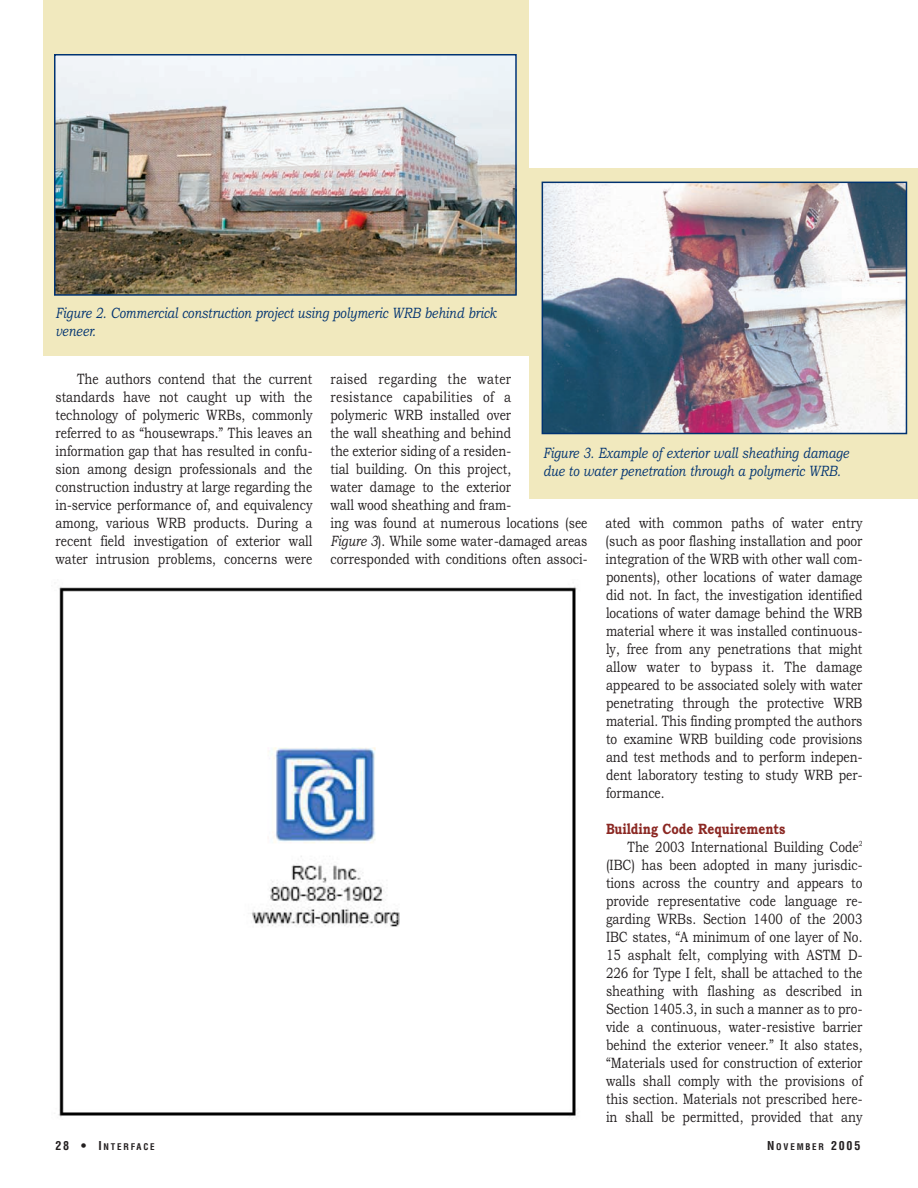
<style>
.page{position:relative;width:918px;height:1188px;background:#fff}
.page>*{position:absolute;margin:0;border:0;box-sizing:border-box;transform-origin:0 0}
.t1{font:15px/18px "Bookman Old Style";color:#231f20;text-align:justify;scale:.8 1}
.t2{font:italic 15px/18px "Bookman Old Style";color:#013371;scale:.8 1}
.t3{font:700 15px "Bookman Old Style";color:#8b2823;scale:.8 1}
.t4{font:700 condensed 9px "Helvetica";letter-spacing:.2em;color:#231f20}
.s1{font-style:italic}
.s2{font-size:12px}
</style>
<div class="page">
<div style="left:529px;top:168px;width:389px;height:331px;background:#f1e9be"></div>
<div style="left:43px;top:0;width:486px;height:356px;background:#f1e9be"></div>
<img style="left:57px;top:57px;width:457px;height:236px">
<div style="left:54px;top:54px;width:463px;height:242px;border:2px solid #013371"></div>
<img style="left:545px;top:185px;width:359px;height:246px">
<div style="left:542px;top:182px;width:365px;height:252px;border:2px solid #013371"></div>
<img style="left:58px;top:586px;width:519px;height:531px">
<p class="t2" style="left:56px;top:305px;width:553px">Figure 2. Commercial construction project using polymeric WRB behind brick veneer.</p>
<p class="t1" style="left:56px;top:372px;width:323px;text-indent:22px">The authors contend that the current standards have not caught up with the technology of polymeric WRBs, commonly referred to as “housewraps.” This leaves an information gap that has resulted in confu&shy;sion among design professionals and the</p>
<p class="t1" style="left:331px;top:372px;width:227px">raised regarding the water resistance capabilities of a polymeric WRB installed over the wall sheathing and behind the exterior siding of a residen&shy;tial building. On this project,</p>
<p class="t2" style="left:543px;top:445px;width:384px">Figure 3. Example of exterior wall sheathing damage due to water penetration through a polymeric WRB.</p>
<p class="t1" style="left:56px;top:480px;width:323px">construction industry at large regarding the in-service performance of, and equivalency among, various WRB products. During a recent field investigation of exterior wall water intrusion problems, concerns were</p>
<p class="t1" style="left:331px;top:480px;width:323px;text-align:left">water damage to the exterior<br>wall wood sheathing and fram-<br>ing was found at numerous locations (see <span class="s1">Figure 3</span>). While some water-damaged areas corresponded with conditions often associ-</p>
<p class="t1" style="left:606px;top:515px;width:323px">ated with common paths of water entry (such as poor flashing installation and poor integration of the WRB with other wall com&shy;ponents), other locations of water damage did not. In fact, the investigation identified locations of water damage behind the WRB material where it was installed continuous&shy;ly, free from any penetrations that might allow water to bypass it. The damage appeared to be associated solely with water penetrating through the protective WRB material. This finding prompted the authors to examine WRB building code provisions and test methods and to perform indepen&shy;dent laboratory testing to study WRB per&shy;formance.</p>
<h5 class="t3" style="left:606px;top:823px;width:226px">Building Code Requirements</h5>
<p class="t1" style="left:606px;top:839px;width:322px;text-indent:22px">The 2003 International Building Code<sup>2 </sup>(IBC) has been adopted in many jurisdic&shy;tions across the country and appears to provide representative code language re&shy;garding WRBs. Section 1400 of the 2003<br>IBC states, “A minimum of one layer of No.<br>15 asphalt felt, complying with ASTM D-226 for Type I felt, shall be attached to the sheathing with flashing as described in Section 1405.3, in such a manner as to pro&shy;vide a continuous, water-resistive barrier behind the exterior veneer.” It also states, “Materials used for construction of exterior walls shall comply with the provisions of this section. Materials not prescribed here&shy;in shall be permitted, provided that any</p>
<p class="t4" style="left:56px;top:1144px;width:101px"><span class="s2">28 • I</span>NTERFACE</p>
<p class="t4" style="left:767px;top:1144px;width:95px"><span class="s2">N</span>OVEMBER <span class="s2">2005</span></p>
</div>
